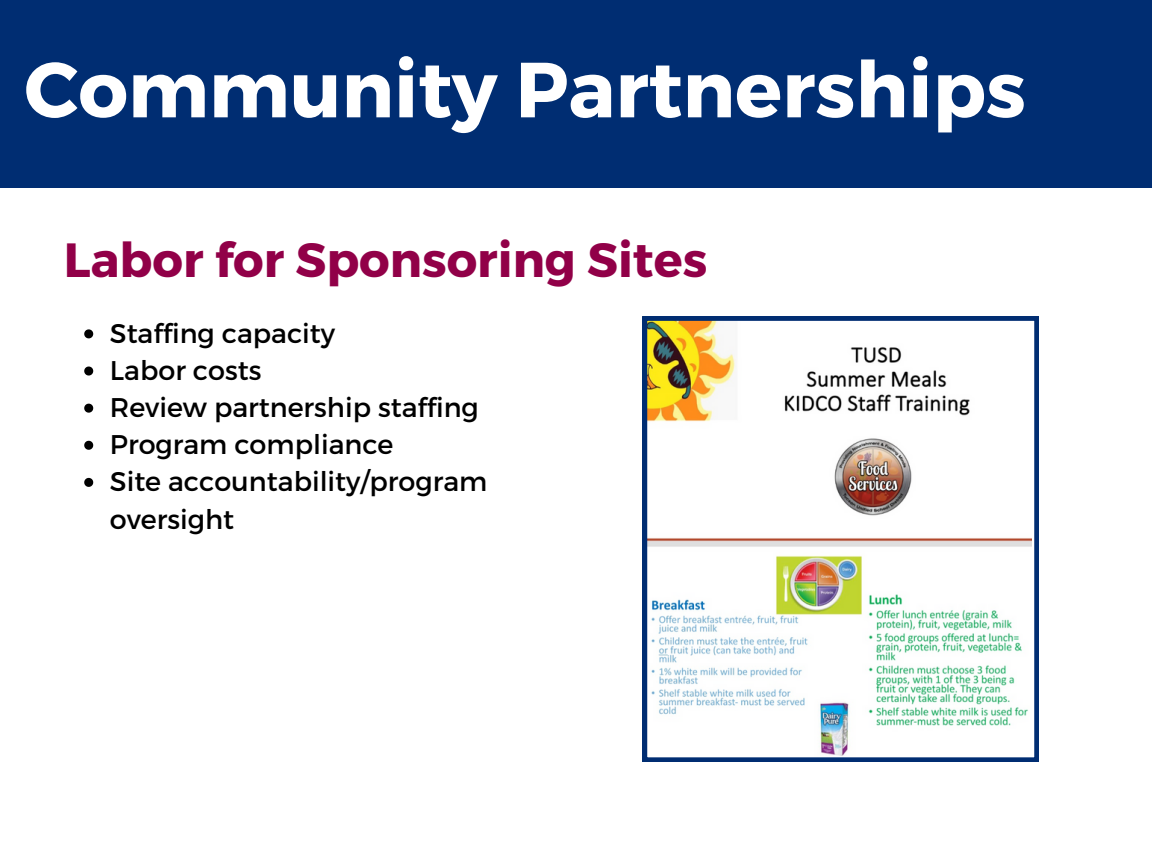
<style>
.page{position:relative;width:1152px;height:864px;background:#fff}
.page>*{position:absolute;margin:0;border:0;box-sizing:border-box;transform-origin:0 0}
.t1{font:700 78px "Montserrat";color:#fff}
.t2{font:700 48px "Montserrat";color:#910048}
.t3{font:27px/37.2px "Montserrat";color:#000}
</style>
<div class="page">
<div style="left:0;top:0;width:1152px;height:188px;background:#002d72"></div>
<svg style="left:643px;top:316px;width:396px;height:446px"></svg>
<svg style="left:84px;top:329px;width:9px;height:9px"></svg>
<svg style="left:84px;top:367px;width:9px;height:9px"></svg>
<svg style="left:84px;top:404px;width:9px;height:9px"></svg>
<svg style="left:84px;top:441px;width:9px;height:9px"></svg>
<svg style="left:84px;top:478px;width:9px;height:9px"></svg>
<p class="t1" style="left:24px;top:39px;width:1003px">Community Partnerships</p>
<p class="t2" style="left:64px;top:229px;width:645px">Labor for Sponsoring Sites</p>
<p class="t3" style="left:110px;top:313px;width:227px">Staffing capacity</p>
<p class="t3" style="left:110px;top:350px;width:153px">Labor costs</p>
<p class="t3" style="left:110px;top:388px;width:371px">Review partnership staffing</p>
<p class="t3" style="left:110px;top:425px;width:285px">Program compliance</p>
<p class="t3" style="left:110px;top:462px;width:379px">Site accountability/program oversight</p>
</div>
